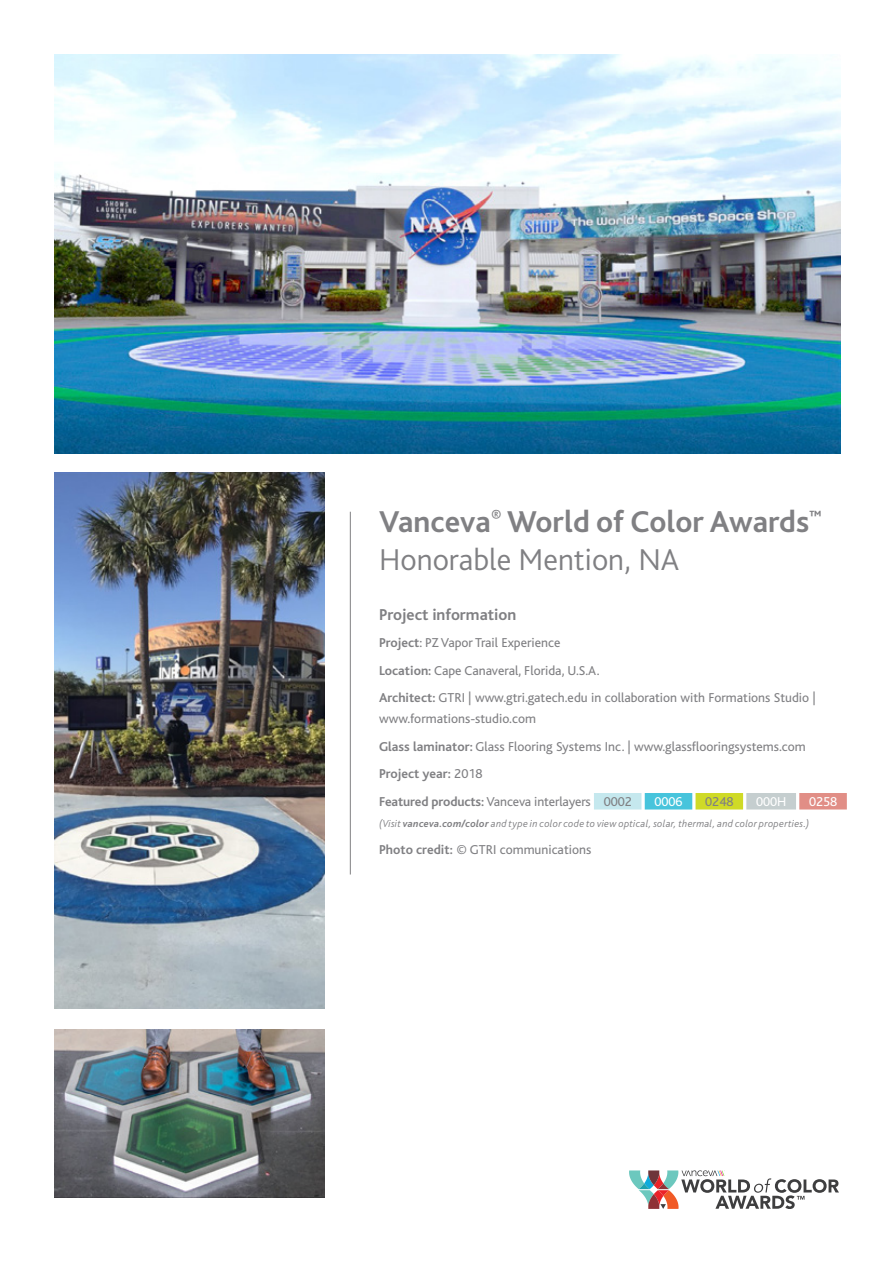
<style>
.page{position:relative;width:893px;height:1263px;background:#fff}
.page>*{position:absolute;margin:0;border:0;box-sizing:border-box;transform-origin:0 0}
.t1{font:700 31.5px "Bliss Pro";color:#808083}
.t2{font:300 31.5px "Bliss Pro";color:#808083}
.SubHeads{font:700 16.5px "Bliss";color:#808083}
.t3{font:700 13.95px "Bliss Pro";color:#808083}
.SubHeads-2{font:13.5px/21px "Bliss";color:#808083}
.SubHeads-3{font:700 13.5px "Bliss";color:#808083}
.SubHeads-4{font:13.5px "Bliss";letter-spacing:-.005em;color:#fff}
.SubHeads-5{font:italic 300 10.5px "Bliss";letter-spacing:.02em;color:#808083}
.s1{font-weight:700}
.s2{font-weight:400}
</style>
<div class="page">
<img style="left:54px;top:54px;width:786px;height:399px">
<img style="left:54px;top:473px;width:270px;height:535px">
<svg style="left:629px;top:1170px;width:210px;height:39px"></svg>
<hr style="left:350px;top:512px;width:1px;height:362px;background:#808083">
<div style="left:594px;top:793px;width:47px;height:16px;background:#c5e8ee"></div>
<div style="left:645px;top:793px;width:47px;height:16px;background:#47c4dc"></div>
<div style="left:695px;top:793px;width:48px;height:16px;background:#cfda27"></div>
<div style="left:746px;top:793px;width:50px;height:16px;background:#c5cecf"></div>
<div style="left:799px;top:793px;width:48px;height:16px;background:#e18e86"></div>
<img style="left:54px;top:1029px;width:270px;height:168px">
<p class="t1" style="left:379px;top:502px;width:432px">Vanceva<sup>®</sup> World of Color Awards</p>
<p class="t3" style="left:809px;top:506px;width:14px">™</p>
<p class="t2" style="left:379px;top:540px;width:302px">Honorable Mention, NA</p>
<p class="SubHeads" style="left:379px;top:606px;width:139px">Project information</p>
<p class="SubHeads-2" style="left:379px;top:633px;width:183px"><span class="s1">Project</span>: PZ Vapor Trail Experience</p>
<p class="SubHeads-2" style="left:379px;top:660px;width:222px"><span class="s1">Location:</span> Cape Canaveral, Florida, U.S.A.</p>
<p class="SubHeads-2" style="left:379px;top:688px;width:438px"><span class="s1">Architect:</span> GTRI | www.gtri.gatech.edu in collaboration with Formations Studio | www.formations-studio.com</p>
<p class="SubHeads-2" style="left:379px;top:736px;width:428px"><span class="s1">Glass laminator:</span> Glass Flooring Systems Inc. | www.glassflooringsystems.com</p>
<p class="SubHeads-3" style="left:379px;top:767px;width:105px">Project year: <span class="s2">2018</span></p>
<p class="SubHeads-2" style="left:379px;top:791px;width:254px"><span class="s1">Featured products:</span> Vanceva interlayers 0002</p>
<p class="SubHeads-4" style="left:654px;top:794px;width:30px">0006</p>
<p class="SubHeads-2" style="left:705px;top:791px;width:30px">0248</p>
<p class="SubHeads-4" style="left:756px;top:794px;width:32px">000H</p>
<p class="SubHeads-4" style="left:809px;top:794px;width:30px">0258</p>
<p class="SubHeads-5" style="left:379px;top:818px;width:432px">(Visit <span class="s1">vanceva.com/color</span> and type in color code to view optical, solar, thermal, and color properties.)</p>
<p class="SubHeads-2" style="left:379px;top:839px;width:214px"><span class="s1">Photo credit:</span> © GTRI communications</p>
</div>
